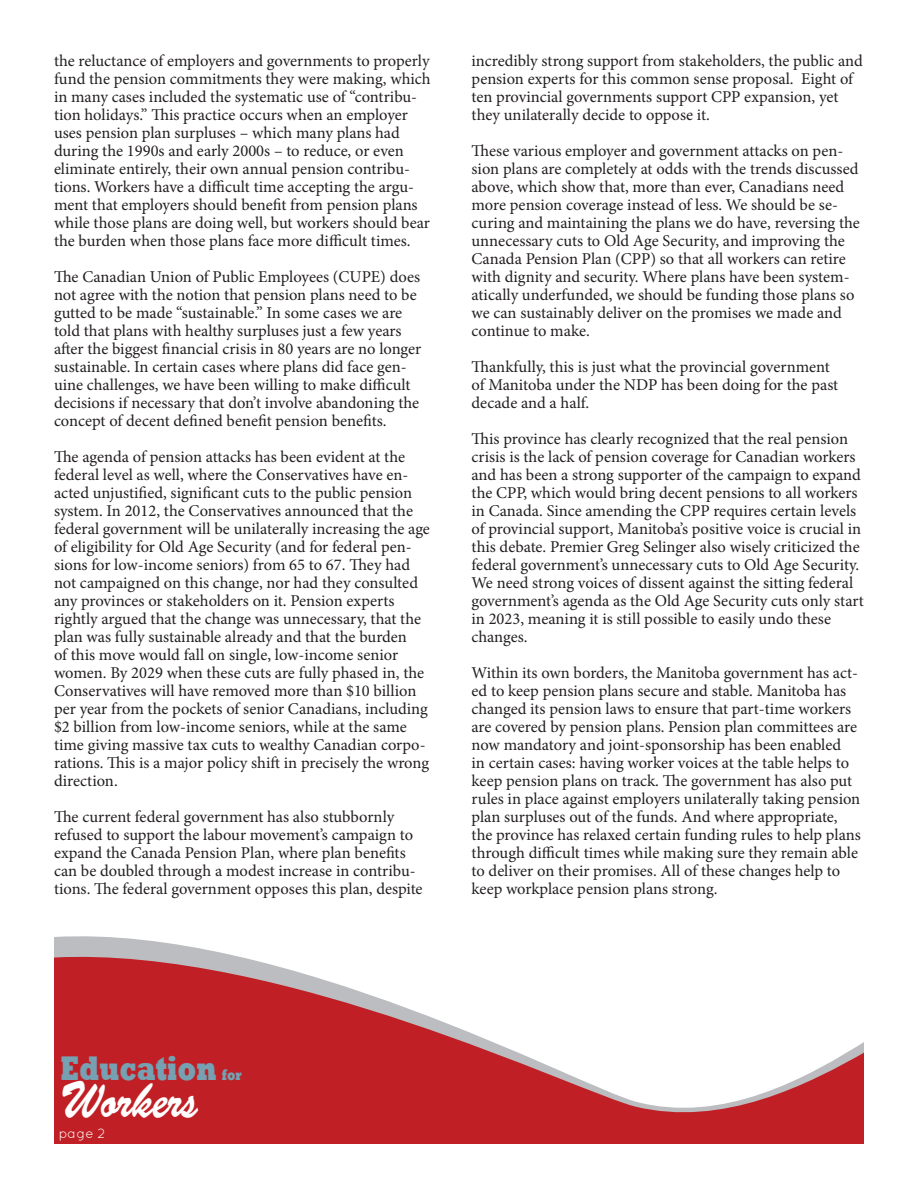
<style>
.page{position:relative;width:918px;height:1188px;background:#fff}
.page>*{position:absolute;margin:0;border:0;box-sizing:border-box;transform-origin:0 0}
.t1{font:52.65px "Bermuda Script";color:#fff;scale:.8 1}
.t2{font:800 35.1px "Rockwell";color:#75a1b2;scale:.72 1}
.t3{font:16.5px/18px "Minion Pro";color:#231f20}
.t4{font:800 15.6px "Rockwell";color:#75a1b2;scale:.72 1}
.t5{font:13.5px "Quicksand";color:#fff}
</style>
<div class="page">
<svg style="left:54px;top:939px;width:810px;height:204px;fill:#c02025"></svg>
<p class="t3" style="left:54px;top:52px;width:378px">the reluctance of employers and governments to properly fund the pension commitments they were making, which in many cases included the systematic use of “contribu&shy;tion holidays.” This practice occurs when an employer uses pension plan surpluses – which many plans had during the 1990s and early 2000s – to reduce, or even eliminate entirely, their own annual pension contribu&shy;tions. Workers have a difficult time accepting the argu&shy;ment that employers should benefit from pension plans while those plans are doing well, but workers should bear the burden when those plans face more difficult times.</p>
<p class="t3" style="left:54px;top:268px;width:369px">The Canadian Union of Public Employees (CUPE) does not agree with the notion that pension plans need to be gutted to be made “sustainable.” In some cases we are told that plans with healthy surpluses just a few years after the biggest financial crisis in 80 years are no longer sustainable. In certain cases where plans did face gen&shy;uine challenges, we have been willing to make difficult decisions if necessary that don’t involve abandoning the concept of decent defined benefit pension benefits.</p>
<p class="t3" style="left:54px;top:448px;width:377px">The agenda of pension attacks has been evident at the federal level as well, where the Conservatives have en&shy;acted unjustified, significant cuts to the public pension system. In 2012, the Conservatives announced that the federal government will be unilaterally increasing the age of eligibility for Old Age Security (and for federal pen&shy;sions for low-income seniors) from 65 to 67. They had not campaigned on this change, nor had they consulted any provinces or stakeholders on it. Pension experts rightly argued that the change was unnecessary, that the plan was fully sustainable already and that the burden<br>of this move would fall on single, low-income senior women. By 2029 when these cuts are fully phased in, the Conservatives will have removed more than $10 billion per year from the pockets of senior Canadians, including $2 billion from low-income seniors, while at the same time giving massive tax cuts to wealthy Canadian corpo&shy;rations. This is a major policy shift in precisely the wrong direction.</p>
<p class="t3" style="left:54px;top:808px;width:370px">The current federal government has also stubbornly refused to support the labour movement’s campaign to expand the Canada Pension Plan, where plan benefits can be doubled through a modest increase in contribu&shy;tions. The federal government opposes this plan, despite</p>
<p class="t3" style="left:472px;top:52px;width:393px">incredibly strong support from stakeholders, the public and pension experts for this common sense proposal. Eight of ten provincial governments support CPP expansion, yet they unilaterally decide to oppose it.</p>
<p class="t3" style="left:472px;top:142px;width:390px">These various employer and government attacks on pen&shy;sion plans are completely at odds with the trends discussed above, which show that, more than ever, Canadians need more pension coverage instead of less. We should be se&shy;curing and maintaining the plans we do have, reversing the unnecessary cuts to Old Age Security, and improving the Canada Pension Plan (CPP) so that all workers can retire with dignity and security. Where plans have been system&shy;atically underfunded, we should be funding those plans so we can sustainably deliver on the promises we made and continue to make.</p>
<p class="t3" style="left:472px;top:358px;width:368px">Thankfully, this is just what the provincial government of Manitoba under the NDP has been doing for the past decade and a half.</p>
<p class="t3" style="left:472px;top:430px;width:394px">This province has clearly recognized that the real pension crisis is the lack of pension coverage for Canadian workers and has been a strong supporter of the campaign to expand the CPP, which would bring decent pensions to all workers in Canada. Since amending the CPP requires certain levels of provincial support, Manitoba’s positive voice is crucial in this debate. Premier Greg Selinger also wisely criticized the federal government’s unnecessary cuts to Old Age Security.<br>We need strong voices of dissent against the sitting federal government’s agenda as the Old Age Security cuts only start in 2023, meaning it is still possible to easily undo these changes.</p>
<p class="t3" style="left:472px;top:664px;width:391px">Within its own borders, the Manitoba government has act&shy;ed to keep pension plans secure and stable. Manitoba has changed its pension laws to ensure that part-time workers are covered by pension plans. Pension plan committees are now mandatory and joint-sponsorship has been enabled<br>in certain cases: having worker voices at the table helps to keep pension plans on track. The government has also put rules in place against employers unilaterally taking pension plan surpluses out of the funds. And where appropriate, the province has relaxed certain funding rules to help plans through difficult times while making sure they remain able to deliver on their promises. All of these changes help to keep workplace pension plans strong.</p>
<p class="t2" style="left:60px;top:1048px;width:219px">Education</p>
<p class="t4" style="left:222px;top:1066px;width:29px">for</p>
<p class="t1" style="left:60px;top:1069px;width:174px">Workers</p>
<p class="t5" style="left:59px;top:1125px;width:48px">page 2</p>
</div>
